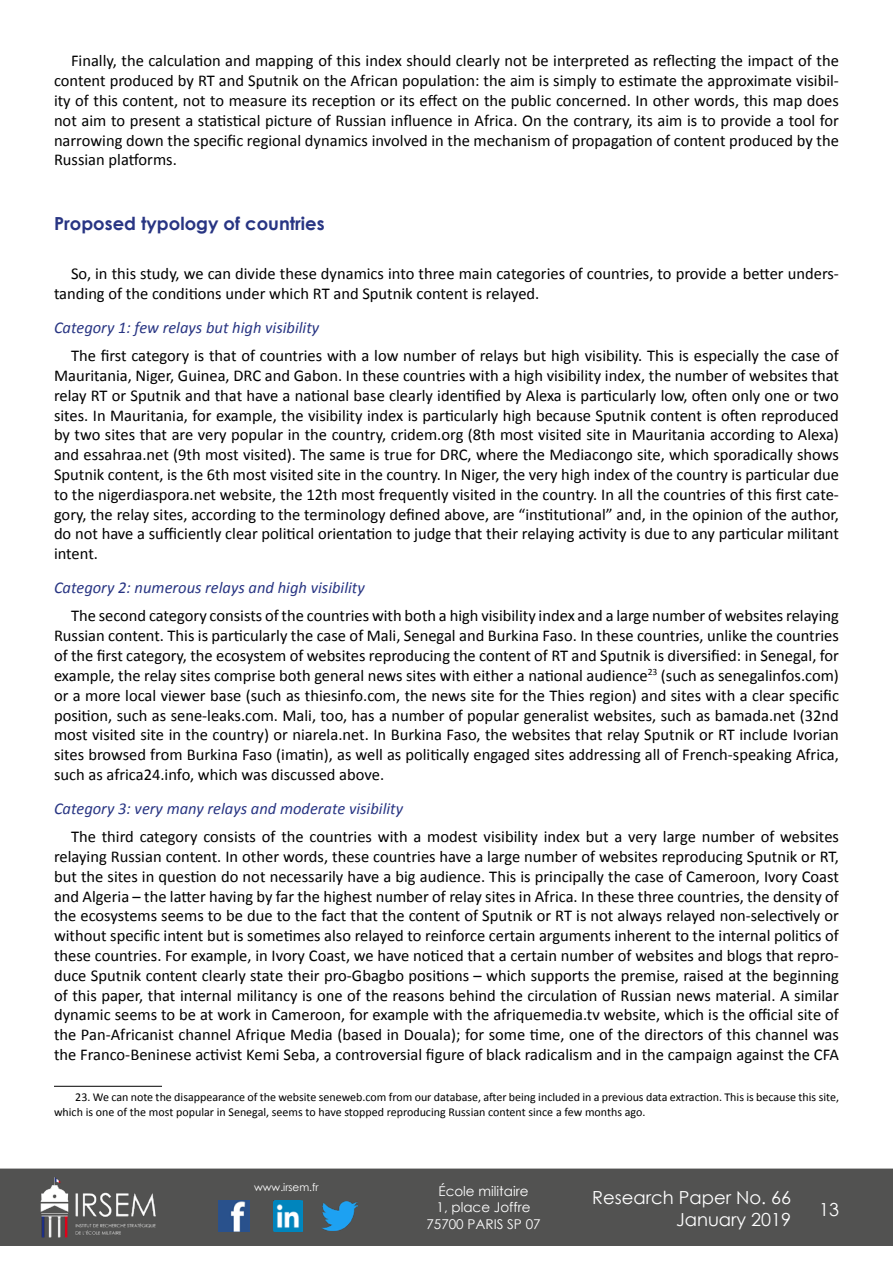
<style>
.page{position:relative;width:893px;height:1263px;background:#fff}
.page>*{position:absolute;margin:0;border:0;box-sizing:border-box;transform-origin:0 0}
.t1{font:18px/21.6px "Century Gothic";color:#fff;text-align:right}
.t2{font:700 18px "Century Gothic";color:#283583}
.t3{font:16.5px/19.8px "Calibri";color:#000;text-align:justify}
.t4{font:italic 16.5px "Calibri";color:#283583}
.t5{font:13.5px/16.2px "Century Gothic";color:#fff;text-align:center}
.t6{font:12px/15px "Calibri";color:#000}
.t7{font:10.5px "Century Gothic";color:#fff}
</style>
<div class="page">
<div style="left:0;top:1168px;width:893px;height:78px;background:#525251;border:2px solid #525251"></div>
<img style="left:39px;top:1169px;width:117px;height:76px">
<img style="left:322px;top:1201px;width:36px;height:30px">
<img style="left:218px;top:1200px;width:31px;height:32px">
<img style="left:274px;top:1200px;width:28px;height:32px">
<hr style="left:54px;top:1086px;width:108px;height:1px;background:#000">
<p class="t3" style="left:54px;top:51px;width:786px;text-indent:17px">Finally, the calculation and mapping of this index should clearly not be interpreted as reflecting the impact of the content produced by RT and Sputnik on the African population: the aim is simply to estimate the approximate visibil&shy;ity of this content, not to measure its reception or its effect on the public concerned. In other words, this map does not aim to present a statistical picture of Russian influence in Africa. On the contrary, its aim is to provide a tool for narrowing down the specific regional dynamics involved in the mechanism of propagation of content produced by the Russian platforms.</p>
<p class="t2" style="left:54px;top:209px;width:272px">Proposed typology of countries</p>
<p class="t3" style="left:54px;top:264px;width:786px;text-indent:17px">So, in this study, we can divide these dynamics into three main categories of countries, to provide a better unders&shy;tanding of the conditions under which RT and Sputnik content is relayed.</p>
<p class="t4" style="left:54px;top:316px;width:267px">Category 1: few relays but high visibility</p>
<p class="t3" style="left:54px;top:346px;width:787px;text-indent:17px">The first category is that of countries with a low number of relays but high visibility. This is especially the case of Mauritania, Niger, Guinea, DRC and Gabon. In these countries with a high visibility index, the number of websites that relay RT or Sputnik and that have a national base clearly identified by Alexa is particularly low, often only one or two sites. In Mauritania, for example, the visibility index is particularly high because Sputnik content is often reproduced by two sites that are very popular in the country, cridem.org (8th most visited site in Mauritania according to Alexa) and essahraa.net (9th most visited). The same is true for DRC, where the Mediacongo site, which sporadically shows Sputnik content, is the 6th most visited site in the country. In Niger, the very high index of the country is particular due to the nigerdiaspora.net website, the 12th most frequently visited in the country. In all the countries of this first cate&shy;gory, the relay sites, according to the terminology defined above, are “institutional” and, in the opinion of the author, do not have a sufficiently clear political orientation to judge that their relaying activity is due to any particular militant intent.</p>
<p class="t4" style="left:54px;top:576px;width:312px">Category 2: numerous relays and high visibility</p>
<p class="t3" style="left:54px;top:606px;width:786px;text-indent:17px">The second category consists of the countries with both a high visibility index and a large number of websites relaying Russian content. This is particularly the case of Mali, Senegal and Burkina Faso. In these countries, unlike the countries of the first category, the ecosystem of websites reproducing the content of RT and Sputnik is diversified: in Senegal, for example, the relay sites comprise both general news sites with either a national audience<sup>23</sup> (such as senegalinfos.com) or a more local viewer base (such as thiesinfo.com, the news site for the Thies region) and sites with a clear specific position, such as sene-leaks.com. Mali, too, has a number of popular generalist websites, such as bamada.net (32nd most visited site in the country) or niarela.net. In Burkina Faso, the websites that relay Sputnik or RT include Ivorian sites browsed from Burkina Faso (imatin), as well as politically engaged sites addressing all of French-speaking Africa, such as africa24.info, which was discussed above.</p>
<p class="t4" style="left:54px;top:797px;width:351px">Category 3: very many relays and moderate visibility</p>
<p class="t3" style="left:54px;top:827px;width:787px;text-indent:17px">The third category consists of the countries with a modest visibility index but a very large number of websites relaying Russian content. In other words, these countries have a large number of websites reproducing Sputnik or RT, but the sites in question do not necessarily have a big audience. This is principally the case of Cameroon, Ivory Coast and Algeria – the latter having by far the highest number of relay sites in Africa. In these three countries, the density of the ecosystems seems to be due to the fact that the content of Sputnik or RT is not always relayed non-selectively or without specific intent but is sometimes also relayed to reinforce certain arguments inherent to the internal politics of these countries. For example, in Ivory Coast, we have noticed that a certain number of websites and blogs that repro&shy;duce Sputnik content clearly state their pro-Gbagbo positions – which supports the premise, raised at the beginning of this paper, that internal militancy is one of the reasons behind the circulation of Russian news material. A similar dynamic seems to be at work in Cameroon, for example with the afriquemedia.tv website, which is the official site of the Pan-Africanist channel Afrique Media (based in Douala); for some time, one of the directors of this channel was the Franco-Beninese activist Kemi Seba, a controversial figure of black radicalism and in the campaign against the CFA</p>
<p class="t6" style="left:54px;top:1090px;width:786px;text-indent:21px">23. We can note the disappearance of the website seneweb.com from our database, after being included in a previous data extraction. This is because this site, which is one of the most popular in Senegal, seems to have stopped reproducing Russian content since a few months ago.</p>
<p class="t7" style="left:254px;top:1179px;width:66px">www.irsem.fr</p>
<p class="t5" style="left:426px;top:1183px;width:116px">École militaire<br>1, place Joffre<br>75700 PARIS SP 07</p>
<p class="t1" style="left:592px;top:1186px;width:200px">Research Paper No. 66<br>January 2019</p>
<p class="t1" style="left:819px;top:1198px;width:21px">13</p>
</div>
